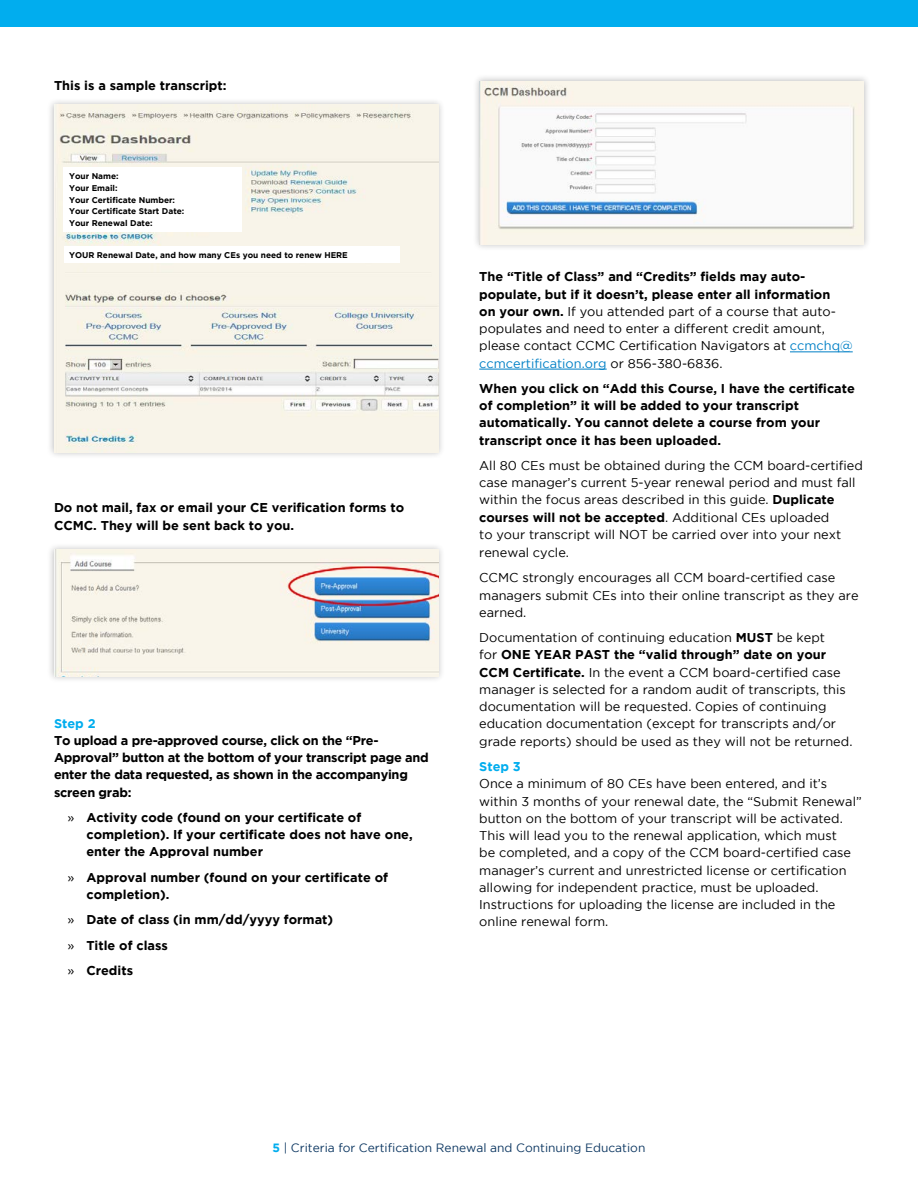
<style>
.page{position:relative;width:918px;height:1188px;background:#fff}
.page>*{position:absolute;margin:0;border:0;box-sizing:border-box;transform-origin:0 0}
.t1{font:12.75px/17.2px "Gotham";color:#000}
.t2{font:700 12.75px/17.2px "Gotham";color:#000}
.t3{font:700 12.75px/17.2px "Gotham";letter-spacing:-.02em;color:#000}
.t4{font:700 12.75px "Gotham";color:#01adee}
.t5{font:12px "Gotham";color:#0e3862}
.t6{font:700 8.25px/11.9px "Gotham";color:#000}
.s1{font-weight:400}
.s2{font-weight:700}
.s3{color:#0080c6}
.s4{font-weight:700;color:#01adee}
</style>
<div class="page">
<div style="left:0;top:0;width:918px;height:27px;background:#01adee"></div>
<hr style="left:790px;top:352px;width:63px;height:1px;background:#0080c6">
<hr style="left:479px;top:369px;width:128px;height:1px;background:#0080c6">
<div style="left:47px;top:98px;width:399px;height:361px;background:#000;opacity:.25"></div>
<img style="left:54px;top:105px;width:385px;height:347px">
<div style="left:472px;top:74px;width:399px;height:178px;background:#000;opacity:.25"></div>
<img style="left:479px;top:81px;width:385px;height:164px">
<div style="left:64px;top:167px;width:178px;height:65px;background:#fff"></div>
<div style="left:64px;top:246px;width:336px;height:17px;background:#fff"></div>
<div style="left:47px;top:543px;width:399px;height:140px;background:#000;opacity:.25"></div>
<img style="left:54px;top:550px;width:385px;height:126px">
<p class="t2" style="left:54px;top:77px;width:174px">This is a sample transcript:</p>
<p class="t6" style="left:69px;top:170px;width:117px">Your Name:<br>Your Email:<br>Your Certificate Number:<br>Your Certificate Start Date:<br>Your Renewal Date:</p>
<p class="t6" style="left:69px;top:249px;width:280px">YOUR Renewal Date, and how many CEs you need to renew HERE</p>
<p class="t2" style="left:54px;top:499px;width:352px">Do not mail, fax or email your CE verification forms to<br>CCMC. They will be sent back to you.</p>
<p class="t4" style="left:54px;top:716px;width:43px">Step 2</p>
<p class="t3" style="left:54px;top:731px;width:376px">To upload a pre-approved course, click on the “Pre-Approval” button at the bottom of your transcript page and enter the data requested, as shown in the accompanying screen grab:</p>
<p class="t2" style="left:86px;top:808px;width:328px;text-indent:-19px"><span class="s1">»</span> Activity code (found on your certificate of completion). If your certificate does not have one, enter the Approval number</p>
<p class="t2" style="left:86px;top:868px;width:303px;text-indent:-19px"><span class="s1">»</span> Approval number (found on your certificate of completion).</p>
<p class="t2" style="left:68px;top:907px;width:267px;line-height:25.3px"><span class="s1">»</span> Date of class (in mm/dd/yyyy format) <span class="s1">»</span> Title of class<br><span class="s1">»</span> Credits</p>
<p class="t1" style="left:479px;top:268px;width:375px"><span class="s2">The “Title of Class” and “Credits” fields may auto&shy;populate, but if it doesn’t, please enter all information<br>on your own.</span> If you attended part of a course that auto&shy;populates and need to enter a different credit amount, please contact CCMC Certification Navigators at <span class="s3">ccmchq@ ccmcertification.org</span> or 856-380-6836.</p>
<p class="t2" style="left:479px;top:379px;width:377px">When you click on “Add this Course, I have the certificate of completion” it will be added to your transcript automatically. You cannot delete a course from your transcript once it has been uploaded.</p>
<p class="t1" style="left:479px;top:457px;width:385px">All 80 CEs must be obtained during the CCM board-certified case manager’s current 5-year renewal period and must fall within the focus areas described in this guide. <span class="s2">Duplicate courses will not be accepted</span>. Additional CEs uploaded<br>to your transcript will NOT be carried over into your next renewal cycle.</p>
<p class="t1" style="left:479px;top:569px;width:381px">CCMC strongly encourages all CCM board-certified case managers submit CEs into their online transcript as they are earned.</p>
<p class="t1" style="left:479px;top:629px;width:375px">Documentation of continuing education <span class="s2">MUST</span> be kept<br>for <span class="s2">ONE YEAR PAST the “valid through” date on your CCM Certificate.</span> In the event a CCM board-certified case manager is selected for a random audit of transcripts, this documentation will be requested. Copies of continuing education documentation (except for transcripts and/or grade reports) should be used as they will not be returned.</p>
<p class="t4" style="left:479px;top:759px;width:43px">Step 3</p>
<p class="t1" style="left:479px;top:775px;width:384px">Once a minimum of 80 CEs have been entered, and it’s within 3 months of your renewal date, the “Submit Renewal” button on the bottom of your transcript will be activated.<br>This will lead you to the renewal application, which must<br>be completed, and a copy of the CCM board-certified case manager’s current and unrestricted license or certification allowing for independent practice, must be uploaded.<br>Instructions for uploading the license are included in the online renewal form.</p>
<p class="t5" style="left:273px;top:1142px;width:374px"><span class="s4">5</span> | Criteria for Certification Renewal and Continuing Education</p>
</div>
